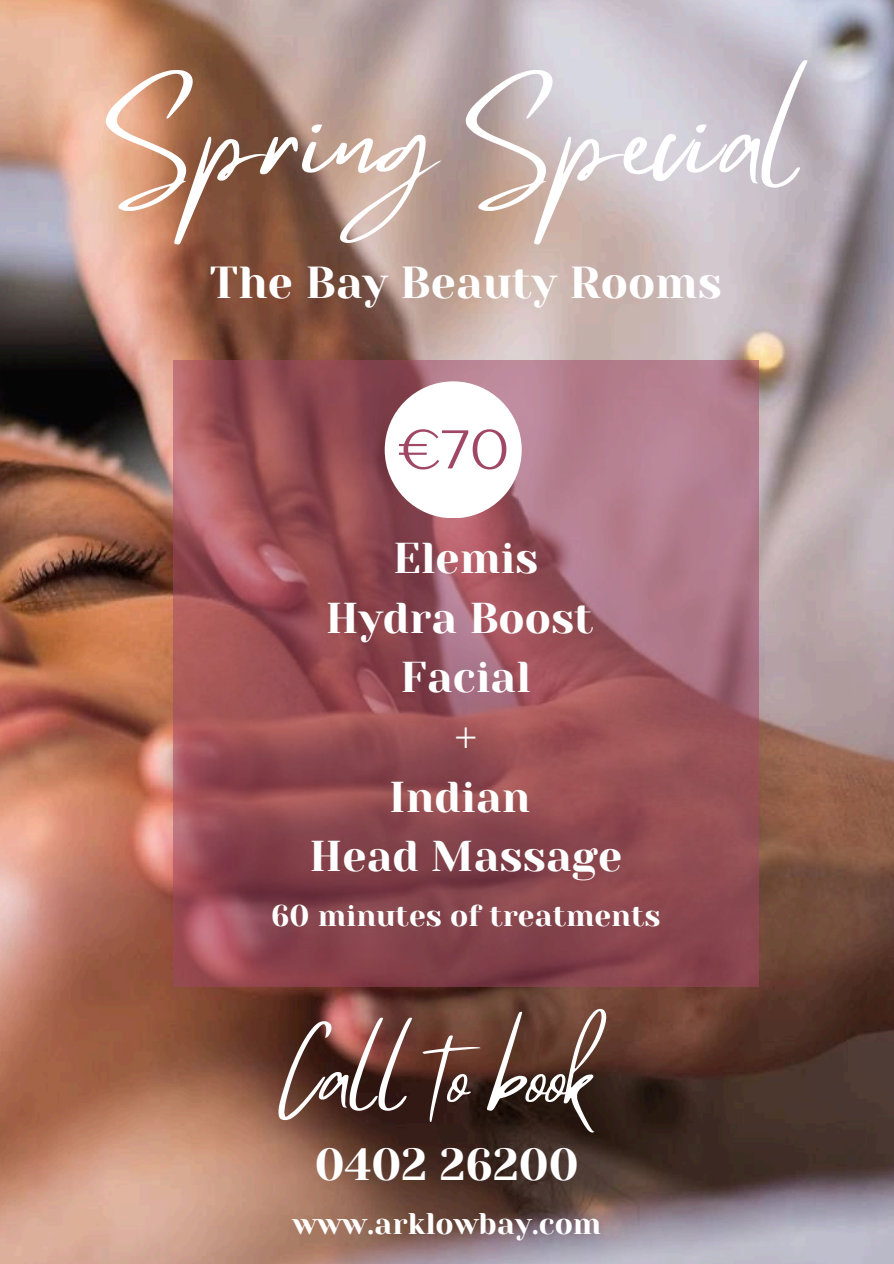
<style>
.page{position:relative;width:894px;height:1264px;background:#fff}
.page>*{position:absolute;margin:0;border:0;box-sizing:border-box;transform-origin:0 0}
.t1{font:112.95px "Mistrully";color:#fff}
.t2{font:82.5px "Mistrully";color:#fff}
.t3{font:54.3px "TT Drugs";color:#a04766}
.t4{font:44.7px "Yeseva One";color:#fff}
.t5{font:42.9px/59.6px "Yeseva One";color:#fff;text-align:center}
.t6{font:29.85px "Yeseva One";color:#fff}
</style>
<div class="page">
<img style="left:0;top:0;width:893px;height:1263px">
<svg style="left:173px;top:360px;width:585px;height:626px;background:#9a565f"></svg>
<div style="left:384px;top:381px;width:137px;height:137px;background:#fff;border-radius:50%"></div>
<h3 class="t1" style="left:111px;top:49px;width:694px">Spring Special</h3>
<h4 class="t4" style="left:210px;top:257px;width:513px">The Bay Beauty Rooms</h4>
<h4 class="t3" style="left:397px;top:416px;width:113px">€70</h4>
<h1 class="t5" style="left:309px;top:529px;width:314px">Elemis<br>Hydra Boost<br>Facial<br>+<br>Indian<br>Head Massage</h1>
<h4 class="t6" style="left:271px;top:898px;width:391px">60 minutes of treatments</h4>
<p class="t2" style="left:276px;top:1009px;width:317px">Call to book</p>
<h2 class="t4" style="left:315px;top:1139px;width:265px">0402 26200</h2>
<p class="t6" style="left:292px;top:1206px;width:310px">www.arklowbay.com</p>
</div>
